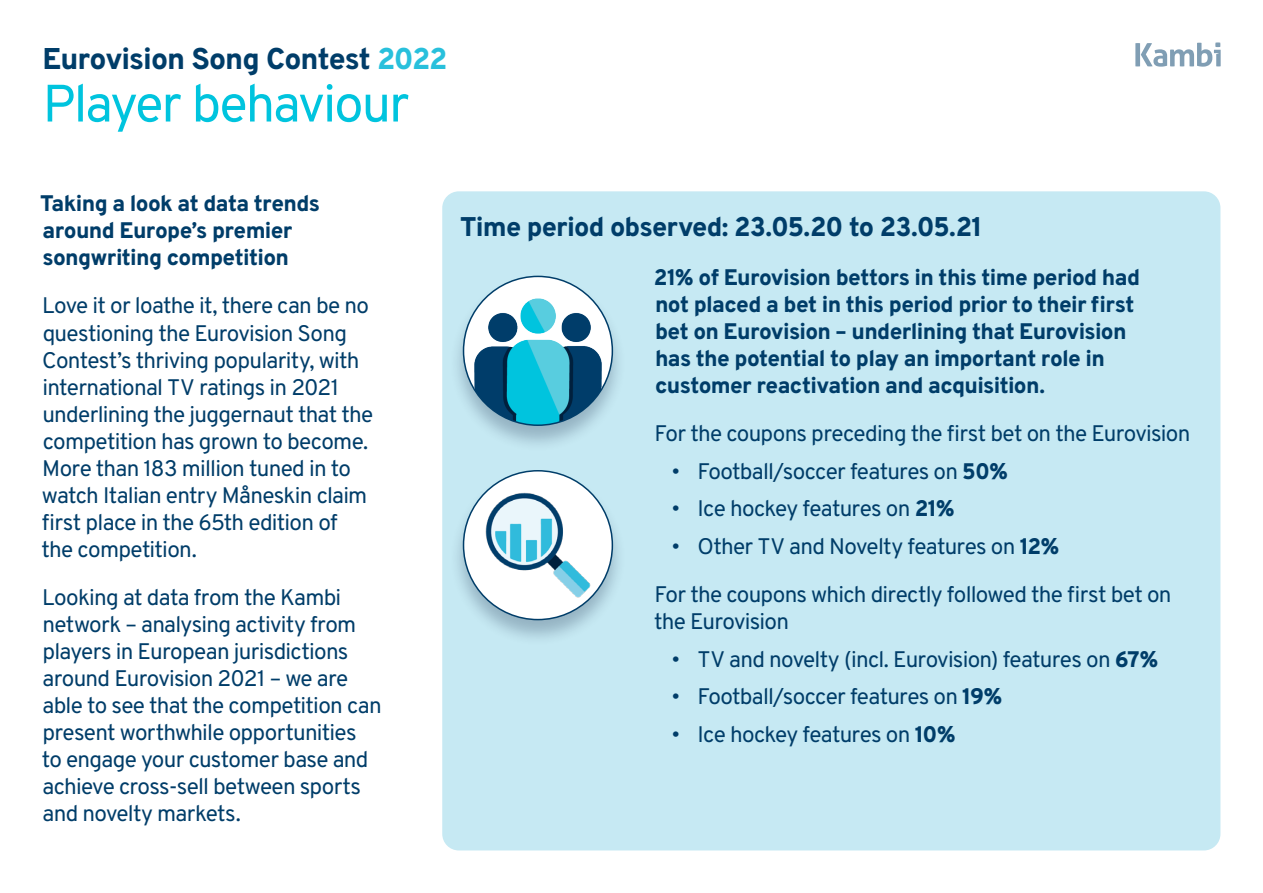
<style>
.page{position:relative;width:1263px;height:893px;background:#fff}
.page>*{position:absolute;margin:0;border:0;box-sizing:border-box;transform-origin:0 0}
.t1{font:52.5px "Overpass";letter-spacing:-.04em;color:#00c4de}
.t2{font:800 30px "Overpass";letter-spacing:-.03em;color:#003d69}
.t3{font:800 27px "Overpass";letter-spacing:-.03em;color:#003d69}
.t4{font:22.5px/27px "Overpass";letter-spacing:-.03em;color:#003d69}
.t5{font:800 22.5px/27px "Overpass";letter-spacing:-.03em;color:#003d69}
.s1{color:#28c0dc}
.s2{font-weight:800}
</style>
<div class="page">
<div style="left:442px;top:191px;width:778px;height:659px;background:#c6e9f3;border-radius:17px"></div>
<div style="left:449px;top:275px;width:178px;height:178px;background:#001031;opacity:.25"></div>
<img style="left:463px;top:276px;width:149px;height:149px;border-radius:74px">
<div style="left:449px;top:469px;width:178px;height:178px;background:#001031;opacity:.25"></div>
<img style="left:463px;top:471px;width:149px;height:149px;border-radius:74px">
<svg style="left:1135px;top:42px;width:86px;height:25px"></svg>
<h2 class="t2" style="left:43px;top:35px;width:407px">Eurovision Song Contest <span class="s1">2022</span></h2>
<h1 class="t1" style="left:43px;top:61px;width:368px">Player behaviour</h1>
<p class="t5" style="left:40px;top:189px;width:281px">Taking a look at data trends around Europe’s premier songwriting competition</p>
<p class="t4" style="left:42px;top:291px;width:333px">Love it or loathe it, there can be no questioning the Eurovision Song<br>Contest’s thriving popularity, with international TV ratings in 2021 underlining the juggernaut that the competition has grown to become.<br>More than 183 million tuned in to watch Italian entry Måneskin claim first place in the 65th edition of the competition.</p>
<p class="t4" style="left:42px;top:583px;width:341px">Looking at data from the Kambi network – analysing activity from players in European jurisdictions around Eurovision 2021 – we are able to see that the competition can present worthwhile opportunities to engage your customer base and achieve cross-sell between sports and novelty markets.</p>
<p class="t3" style="left:460px;top:205px;width:524px">Time period observed: 23.05.20 to 23.05.21</p>
<p class="t5" style="left:654px;top:263px;width:488px">21% of Eurovision bettors in this time period had not placed a bet in this period prior to their first bet on Eurovision – underlining that Eurovision has the potential to play an important role in customer reactivation and acquisition.</p>
<p class="t4" style="left:654px;top:419px;width:537px">For the coupons preceding the first bet on the Eurovision</p>
<p class="t4" style="left:671px;top:456px;width:338px">• Football/soccer features on <span class="s2">50%</span></p>
<p class="t4" style="left:671px;top:494px;width:285px">• Ice hockey features on <span class="s2">21%</span></p>
<p class="t4" style="left:654px;top:521px;width:519px;line-height:48.3px;text-indent:17px">• Other TV and Novelty features on <span class="s2">12%<br></span>For the coupons which directly followed the first bet on</p>
<p class="t4" style="left:654px;top:607px;width:136px">the Eurovision</p>
<p class="t4" style="left:671px;top:645px;width:489px">• TV and novelty (incl. Eurovision) features on <span class="s2">67%</span></p>
<p class="t4" style="left:671px;top:682px;width:333px">• Football/soccer features on <span class="s2">19%</span></p>
<p class="t4" style="left:671px;top:720px;width:286px">• Ice hockey features on <span class="s2">10%</span></p>
</div>
